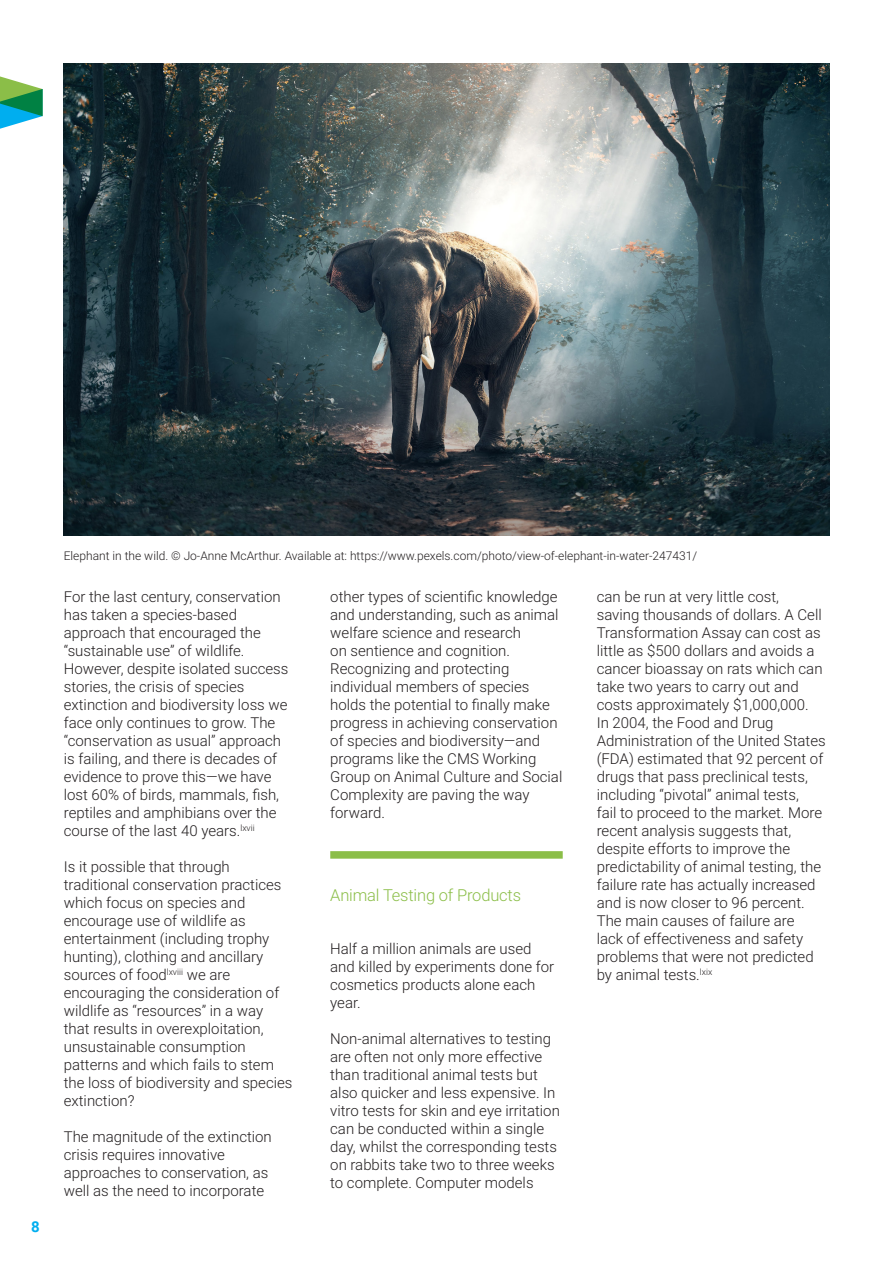
<style>
.page{position:relative;width:893px;height:1263px;background:#fff}
.page>*{position:absolute;margin:0;border:0;box-sizing:border-box;transform-origin:0 0}
.Header_1{font:300 16.5px "Roboto";letter-spacing:-.01em;color:#8bbe48}
.t1{font:300 15px/18px "Roboto";color:#231f20}
.t2{font:700 15px "Roboto";color:#00aeef}
.t3{font:300 12px "Roboto";color:#231f20}
</style>
<div class="page">
<svg style="left:0;top:76px;width:43px;height:53px"></svg>
<div style="left:330px;top:851px;width:233px;height:8px;background:#8bbe48"></div>
<img style="left:64px;top:64px;width:765px;height:472px">
<p class="t2" style="left:31px;top:1216px;width:10px">8</p>
<p class="t3" style="left:64px;top:547px;width:635px">Elephant in the wild. © Jo-Anne McArthur. Available at: https://www.pexels.com/photo/view-of-elephant-in-water-247431/</p>
<p class="t1" style="left:64px;top:587px;width:226px">For the last century, conservation has taken a species-based approach that encouraged the “sustainable use” of wildlife.<br>However, despite isolated success stories, the crisis of species extinction and biodiversity loss we face only continues to grow. The “conservation as usual” approach is failing, and there is decades of evidence to prove this—we have lost 60% of birds, mammals, fish, reptiles and amphibians over the course of the last 40 years.<sup>lxvii</sup></p>
<p class="t1" style="left:64px;top:857px;width:230px">Is it possible that through traditional conservation practices which focus on species and encourage use of wildlife as entertainment (including trophy hunting), clothing and ancillary sources of food<sup>lxviii</sup> we are encouraging the consideration of wildlife as “resources” in a way that results in overexploitation, unsustainable consumption patterns and which fails to stem the loss of biodiversity and species extinction?</p>
<p class="t1" style="left:64px;top:1127px;width:210px">The magnitude of the extinction crisis requires innovative approaches to conservation, as well as the need to incorporate</p>
<p class="t1" style="left:330px;top:587px;width:234px">other types of scientific knowledge and understanding, such as animal welfare science and research<br>on sentience and cognition.<br>Recognizing and protecting individual members of species holds the potential to finally make progress in achieving conservation of species and biodiversity—and programs like the CMS Working<br>Group on Animal Culture and Social<br>Complexity are paving the way forward.</p>
<p class="Header_1" style="left:330px;top:884px;width:192px">Animal Testing of Products</p>
<p class="t1" style="left:330px;top:939px;width:226px">Half a million animals are used and killed by experiments done for cosmetics products alone each year.</p>
<p class="t1" style="left:330px;top:1029px;width:231px">Non-animal alternatives to testing are often not only more effective than traditional animal tests but also quicker and less expensive. In vitro tests for skin and eye irritation can be conducted within a single day, whilst the corresponding tests on rabbits take two to three weeks to complete. Computer models</p>
<p class="t1" style="left:597px;top:587px;width:227px">can be run at very little cost, saving thousands of dollars. A Cell<br>Transformation Assay can cost as little as $500 dollars and avoids a cancer bioassay on rats which can take two years to carry out and costs approximately $1,000,000.</p>
<p class="t1" style="left:597px;top:713px;width:230px">In 2004, the Food and Drug<br>Administration of the United States (FDA) estimated that 92 percent of drugs that pass preclinical tests, including “pivotal” animal tests,<br>fail to proceed to the market. More recent analysis suggests that, despite efforts to improve the predictability of animal testing, the failure rate has actually increased and is now closer to 96 percent.<br>The main causes of failure are<br>lack of effectiveness and safety problems that were not predicted by animal tests.<sup>lxix</sup></p>
</div>
